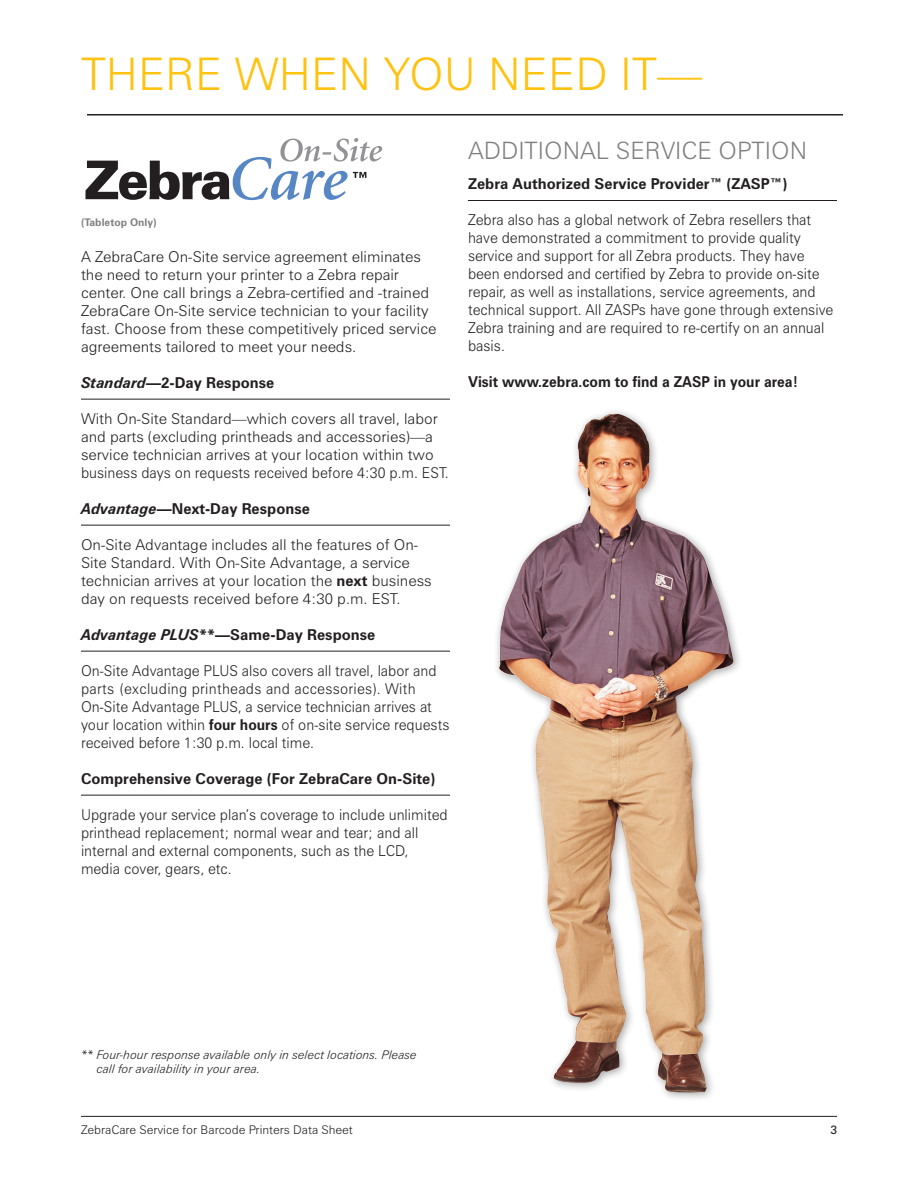
<style>
.page{position:relative;width:918px;height:1188px;background:#fff}
.page>*{position:absolute;margin:0;border:0;box-sizing:border-box;transform-origin:0 0}
.t1{font:300 45px "Zurich BT";color:#fec210}
.t2{font:300 24px "Zurich BT";color:#808083}
.t3{font:300 15px/18px "Zurich BT";color:#231f20;scale:.94 1}
.t4{font:300 15px/18px "Zurich BT";color:#231f20}
.t5{font:700 15px "Zurich BT";color:#231f20}
.t6{font:700 15px "Zurich BT";color:#231f20;scale:.94 1}
.t7{font:italic 300 12px/13.5px "Zurich BT";color:#231f20}
.t8{font:300 12px "Zurich BT";color:#231f20}
.t9{font:12px "Zurich BT";color:#231f20}
.t10{font:700 10.5px "Zurich BT";color:#808083}
.s1{font-style:italic}
.s2{font-weight:700}
</style>
<div class="page">
<hr style="left:87px;top:114px;width:756px;height:2px;background:#231f20">
<hr style="left:81px;top:1116px;width:756px;height:1px;background:#231f20">
<hr style="left:81px;top:399px;width:369px;height:1px;background:#231f20">
<hr style="left:81px;top:525px;width:369px;height:1px;background:#231f20">
<hr style="left:81px;top:651px;width:369px;height:1px;background:#231f20">
<hr style="left:81px;top:795px;width:369px;height:1px;background:#231f20">
<hr style="left:468px;top:200px;width:369px;height:1px;background:#231f20">
<div style="left:493px;top:407px;width:250px;height:695px;background:#231f20;opacity:.42"></div>
<img style="left:499px;top:414px;width:127px;height:669px">
<svg style="left:86px;top:138px;width:296px;height:62px"></svg>
<h1 class="t1" style="left:81px;top:47px;width:622px">THERE WHEN YOU NEED IT—</h1>
<p class="t10" style="left:81px;top:216px;width:77px">(Tabletop Only)</p>
<p class="t4" style="left:81px;top:248px;width:357px">A ZebraCare On-Site service agreement eliminates the need to return your printer to a Zebra repair center. One call brings a Zebra-certified and -trained ZebraCare On-Site service technician to your facility fast. Choose from these competitively priced service agreements tailored to meet your needs.</p>
<p class="t5" style="left:81px;top:373px;width:195px"><span class="s1">Standard</span>—2-Day Response</p>
<p class="t4" style="left:81px;top:410px;width:369px">With On-Site Standard—which covers all travel, labor and parts (excluding printheads and accessories)—a service technician arrives at your location within two business days on requests received before 4:30 p.m. EST.</p>
<p class="t5" style="left:81px;top:499px;width:230px"><span class="s1">Advantage</span>—Next-Day Response</p>
<p class="t4" style="left:81px;top:536px;width:352px">On-Site Advantage includes all the features of On-Site Standard. With On-Site Advantage, a service technician arrives at your location the <span class="s2">next</span> business day on requests received before 4:30 p.m. EST.</p>
<p class="t5" style="left:81px;top:625px;width:296px"><span class="s1">Advantage PLUS</span>**—Same-Day Response</p>
<p class="t3" style="left:81px;top:662px;width:394px">On-Site Advantage PLUS also covers all travel, labor and parts (excluding printheads and accessories). With On-Site Advantage PLUS, a service technician arrives at your location within <span class="s2">four hours</span> of on-site service requests received before 1:30 p.m. local time.</p>
<p class="t5" style="left:81px;top:769px;width:356px">Comprehensive Coverage (For ZebraCare On-Site)</p>
<p class="t3" style="left:81px;top:806px;width:392px">Upgrade your service plan’s coverage to include unlimited printhead replacement; normal wear and tear; and all internal and external components, such as the LCD, media cover, gears, etc.</p>
<h2 class="t2" style="left:468px;top:136px;width:31px">Additional</h2>
<h2 class="t2" style="left:616px;top:136px;width:29px">Service</h2>
<h2 class="t2" style="left:719px;top:136px;width:33px">Option</h2>
<p class="t5" style="left:468px;top:175px;width:321px">Zebra Authorized Service Provider™ (ZASP™)</p>
<p class="t3" style="left:468px;top:211px;width:390px">Zebra also has a global network of Zebra resellers that have demonstrated a commitment to provide quality service and support for all Zebra products. They have been endorsed and certified by Zebra to provide on-site repair, as well as installations, service agreements, and technical support. All ZASPs have gone through extensive Zebra training and are required to re-certify on an annual basis.</p>
<p class="t6" style="left:468px;top:373px;width:353px">Visit www.zebra.com to find a ZASP in your area!</p>
<p class="t7" style="left:97px;top:1048px;width:322px;text-indent:-16px">** Four-hour response available only in select locations. Please call for availability in your area.</p>
<p class="t8" style="left:81px;top:1122px;width:273px">ZebraCare Service for Barcode Printers Data Sheet</p>
<p class="t9" style="left:830px;top:1122px;width:8px">3</p>
</div>
